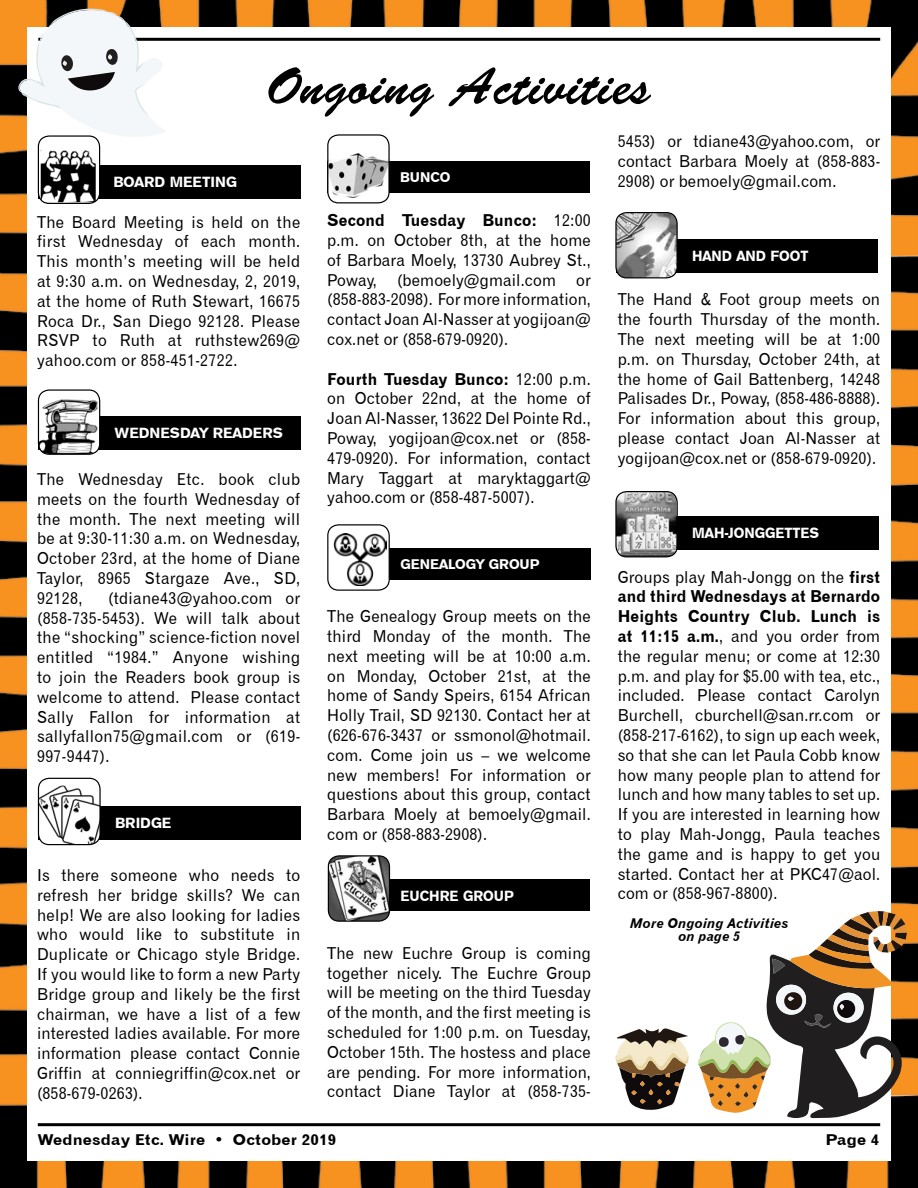
<style>
.page{position:relative;width:918px;height:1188px;background:#fff}
.page>*{position:absolute;margin:0;border:0;box-sizing:border-box;transform-origin:0 0}
.t1{font:52.5px "Brush Script Std";letter-spacing:.01em;color:#000}
.t2{font:16.5px/19.8px "Gothic 720 BT Roman B";letter-spacing:.01em;color:#000;text-align:justify;scale:.95 1}
.t3{font:16.5px/19.8px "Gothic 720 BT Bold B";letter-spacing:.01em;color:#000;scale:.95 1}
.t4{font:15px "Gothic 720 BT Bold B";letter-spacing:.01em;color:#000;scale:1.1 1}
.t5{font:14.55px "Gothic 725 BT Black A";color:#fff}
.t6{font:13.8px "Gothic 725 BT Black A";color:#fff}
.t7{font:13.5px/13.5px "Gothic 720 BT Bold Italic B";letter-spacing:.01em;color:#000;text-align:center}
.s1{font-family:"Gothic 720 BT Roman B"}
.s2{font-family:"Gothic 720 BT Bold B"}
</style>
<div class="page">
<img style="left:0;top:0;width:918px;height:1188px">
<hr style="left:38px;top:38px;width:842px;height:3px;background:#000">
<hr style="left:38px;top:1123px;width:842px;height:3px;background:#000">
<div style="left:39px;top:416px;width:262px;height:33px;background:#000"></div>
<div style="left:38px;top:390px;width:62px;height:64px;background:#fff;border-radius:11px"></div>
<img style="left:38px;top:400px;width:59px;height:54px">
<div style="left:38px;top:389px;width:62px;height:66px;border:1px solid #000;border-radius:11px"></div>
<div style="left:39px;top:806px;width:262px;height:33px;background:#000"></div>
<img style="left:38px;top:786px;width:62px;height:59px">
<div style="left:38px;top:778px;width:63px;height:67px;border:1px solid #000;border-radius:11px"></div>
<div style="left:328px;top:161px;width:262px;height:32px;background:#000"></div>
<img style="left:329px;top:153px;width:59px;height:45px">
<div style="left:327px;top:134px;width:63px;height:69px;border:1px solid #000;border-radius:11px"></div>
<div style="left:328px;top:549px;width:263px;height:31px;background:#000"></div>
<div style="left:328px;top:525px;width:61px;height:65px;background:#fff;border-radius:11px"></div>
<img style="left:333px;top:533px;width:54px;height:53px">
<div style="left:327px;top:524px;width:63px;height:67px;border:1px solid #000;border-radius:11px"></div>
<div style="left:38px;top:165px;width:263px;height:33px;background:#000"></div>
<div style="left:38px;top:136px;width:62px;height:67px;background:#fff;border-radius:11px"></div>
<img style="left:41px;top:150px;width:55px;height:52px">
<div style="left:38px;top:135px;width:62px;height:69px;border:1px solid #000;border-radius:11px"></div>
<div style="left:616px;top:240px;width:262px;height:33px;background:#000"></div>
<img style="left:616px;top:213px;width:61px;height:65px">
<div style="left:615px;top:212px;width:63px;height:66px;border:1px solid #000;border-radius:11px"></div>
<div style="left:616px;top:516px;width:262px;height:33px;background:#000"></div>
<img style="left:616px;top:492px;width:61px;height:65px">
<div style="left:615px;top:491px;width:63px;height:66px;border:1px solid #000;border-radius:11px"></div>
<div style="left:328px;top:880px;width:262px;height:31px;background:#000"></div>
<img style="left:328px;top:856px;width:61px;height:65px">
<div style="left:328px;top:855px;width:62px;height:67px;border:1px solid #000;border-radius:11px"></div>
<svg style="left:614px;top:1028px;width:75px;height:82px"></svg>
<svg style="left:697px;top:911px;width:210px;height:208px"></svg>
<svg style="left:18px;top:7px;width:149px;height:130px"></svg>
<p class="t5" style="left:113px;top:173px;width:125px">BOARD MEETING</p>
<h1 class="t1" style="left:267px;top:57px;width:386px">Ongoing Activities</h1>
<p class="t6" style="left:400px;top:168px;width:52px">BUNCO</p>
<p class="t2" style="left:618px;top:131px;width:278px">5453) or tdiane43@yahoo.com, or contact Barbara Moely at (858-883- 2908) or bemoely@gmail.com.</p>
<p class="t3" style="left:327px;top:210px;width:279px">Second Tuesday Bunco: <span class="s1">12:00</span></p>
<p class="t2" style="left:327px;top:230px;width:279px">p.m. on October 8th, at the home of Barbara Moely, 13730 Aubrey St., Poway, (bemoely@gmail.com or (858-883-2098). For more information, contact Joan Al-Nasser at yogijoan@ cox.net or (858-679-0920).</p>
<p class="t3" style="left:327px;top:369px;width:279px">Fourth Tuesday Bunco: <span class="s1">12:00 p.m.</span></p>
<p class="t2" style="left:327px;top:388px;width:279px">on October 22nd, at the home of Joan Al-Nasser, 13622 Del Pointe Rd., Poway, yogijoan@cox.net or (858- 479-0920). For information, contact Mary Taggart at maryktaggart@ yahoo.com or (858-487-5007).</p>
<p class="t2" style="left:37px;top:212px;width:279px">The Board Meeting is held on the first Wednesday of each month.<br>This month’s meeting will be held at 9:30 a.m. on Wednesday, 2, 2019, at the home of Ruth Stewart, 16675<br>Roca Dr., San Diego 92128. Please RSVP to Ruth at ruthstew269@ yahoo.com or 858-451-2722.</p>
<p class="t5" style="left:692px;top:247px;width:118px">HAND AND FOOT</p>
<p class="t2" style="left:618px;top:289px;width:278px">The Hand &amp; Foot group meets on the fourth Thursday of the month.<br>The next meeting will be at 1:00 p.m. on Thursday, October 24th, at the home of Gail Battenberg, 14248<br>Palisades Dr., Poway, (858-486-8888).<br>For information about this group, please contact Joan Al-Nasser at yogijoan@cox.net or (858-679-0920).</p>
<p class="t5" style="left:115px;top:424px;width:170px">WEDNESDAY READERS</p>
<p class="t2" style="left:37px;top:469px;width:279px">The Wednesday Etc. book club meets on the fourth Wednesday of the month. The next meeting will be at 9:30-11:30 a.m. on Wednesday, October 23rd, at the home of Diane Taylor, 8965 Stargaze Ave., SD, 92128,</p>
<p class="t5" style="left:692px;top:524px;width:128px">MAH-JONGGETTES</p>
<p class="t6" style="left:400px;top:556px;width:141px">GENEALOGY GROUP</p>
<p class="t2" style="left:618px;top:567px;width:278px">Groups play Mah-Jongg on the <span class="s2">first</span></p>
<p class="t3" style="left:618px;top:586px;width:278px">and third Wednesdays at Bernardo<br>Heights Country Club. Lunch is</p>
<p class="t2" style="left:618px;top:626px;width:278px"><span class="s2">at 11:15 a.m.</span>, and you order from the regular menu; or come at 12:30 p.m. and play for $5.00 with tea, etc., included. Please contact Carolyn Burchell, cburchell@san.rr.com or (858-217-6162), to sign up each week, so that she can let Paula Cobb know how many people plan to attend for lunch and how many tables to set up.<br>If you are interested in learning how to play Mah-Jongg, Paula teaches the game and is happy to get you started. Contact her at PKC47@aol. com or (858-967-8800).</p>
<p class="t2" style="left:37px;top:588px;width:279px;text-indent:71px">(tdiane43@yahoo.com or (858-735-5453). We will talk about the “shocking” science-fiction novel entitled “1984.” Anyone wishing to join the Readers book group is welcome to attend. Please contact Sally Fallon for information at sallyfallon75@gmail.com or (619- 997-9447).</p>
<p class="t2" style="left:327px;top:606px;width:279px">The Genealogy Group meets on the third Monday of the month. The next meeting will be at 10:00 a.m. on Monday, October 21st, at the home of Sandy Speirs, 6154 African Holly Trail, SD 92130. Contact her at (626-676-3437 or ssmonol@hotmail. com. Come join us – we welcome new members! For information or questions about this group, contact Barbara Moely at bemoely@gmail. com or (858-883-2908).</p>
<p class="t5" style="left:115px;top:814px;width:58px">BRIDGE</p>
<p class="t2" style="left:37px;top:865px;width:279px">Is there someone who needs to refresh her bridge skills? We can help! We are also looking for ladies who would like to substitute in Duplicate or Chicago style Bridge.<br>If you would like to form a new Party Bridge group and likely be the first chairman, we have a list of a few interested ladies available. For more information please contact Connie Griffin at conniegriffin@cox.net or (858-679-0263).</p>
<p class="t4" style="left:38px;top:1131px;width:273px">Wednesday Etc. Wire • October 2019</p>
<p class="t4" style="left:825px;top:1131px;width:50px">Page 4</p>
<p class="t5" style="left:401px;top:887px;width:115px">EUCHRE GROUP</p>
<p class="t7" style="left:630px;top:916px;width:160px">More Ongoing Activities on page 5</p>
<p class="t2" style="left:327px;top:943px;width:279px">The new Euchre Group is coming together nicely. The Euchre Group will be meeting on the third Tuesday of the month, and the first meeting is scheduled for 1:00 p.m. on Tuesday, October 15th. The hostess and place are pending. For more information, contact Diane Taylor at (858-735-</p>
</div>
